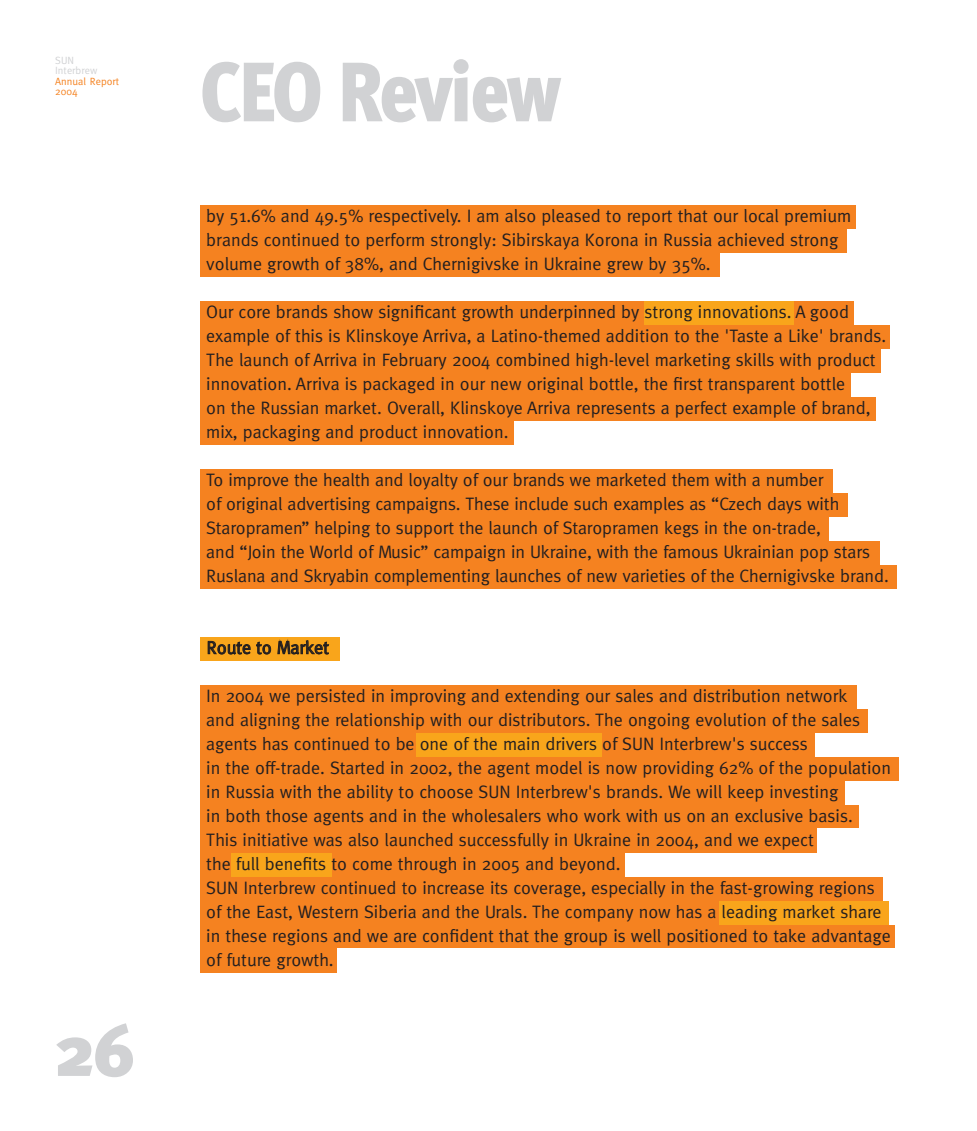
<style>
.page{position:relative;width:977px;height:1131px;background:#fff}
.page>*{position:absolute;margin:0;border:0;box-sizing:border-box;transform-origin:0 0}
.t1{font:900 84px "Meta Cond";letter-spacing:-.025em;color:#d1d2d4}
.t2{font:900 72px "Meta Plus";color:#d1d2d4}
.t3{font:18px/24px "Meta";color:#231f20}
.t4{font:10.5px/10.5px "Meta";color:#f58220}
.t5{font:10.5px/10.5px "Meta";color:#d1d2d4}
</style>
<div class="page">
<div style="left:200px;top:206px;width:724px;height:768px;background:#f58220"></div>
<div style="left:856px;top:206px;width:86px;height:24px;background:#fff"></div>
<div style="left:846px;top:230px;width:96px;height:24px;background:#fff"></div>
<div style="left:720px;top:254px;width:222px;height:24px;background:#fff"></div>
<div style="left:190px;top:278px;width:752px;height:24px;background:#fff"></div>
<div style="left:854px;top:301px;width:88px;height:24px;background:#fff"></div>
<div style="left:644px;top:301px;width:149px;height:24px;background:#f9a51b"></div>
<div style="left:890px;top:325px;width:52px;height:24px;background:#fff"></div>
<div style="left:881px;top:349px;width:61px;height:24px;background:#fff"></div>
<div style="left:851px;top:373px;width:91px;height:24px;background:#fff"></div>
<div style="left:876px;top:397px;width:66px;height:24px;background:#fff"></div>
<div style="left:514px;top:421px;width:428px;height:24px;background:#fff"></div>
<div style="left:189px;top:445px;width:753px;height:24px;background:#fff"></div>
<div style="left:833px;top:469px;width:109px;height:24px;background:#fff"></div>
<div style="left:848px;top:493px;width:94px;height:24px;background:#fff"></div>
<div style="left:829px;top:517px;width:113px;height:24px;background:#fff"></div>
<div style="left:880px;top:541px;width:62px;height:24px;background:#fff"></div>
<div style="left:897px;top:565px;width:45px;height:24px;background:#fff"></div>
<div style="left:175px;top:589px;width:767px;height:48px;background:#fff"></div>
<div style="left:340px;top:632px;width:602px;height:33px;background:#fff"></div>
<div style="left:200px;top:637px;width:140px;height:24px;background:#f9a51b"></div>
<div style="left:175px;top:661px;width:767px;height:24px;background:#fff"></div>
<div style="left:857px;top:675px;width:85px;height:34px;background:#fff"></div>
<div style="left:867px;top:705px;width:75px;height:35px;background:#fff"></div>
<div style="left:814px;top:733px;width:128px;height:24px;background:#fff"></div>
<div style="left:416px;top:733px;width:185px;height:24px;background:#f9a51b"></div>
<div style="left:899px;top:753px;width:43px;height:34px;background:#fff"></div>
<div style="left:845px;top:781px;width:97px;height:24px;background:#fff"></div>
<div style="left:859px;top:799px;width:83px;height:37px;background:#fff"></div>
<div style="left:816px;top:829px;width:126px;height:30px;background:#fff"></div>
<div style="left:625px;top:853px;width:317px;height:24px;background:#fff"></div>
<div style="left:231px;top:853px;width:101px;height:24px;background:#f9a51b"></div>
<div style="left:883px;top:870px;width:59px;height:31px;background:#fff"></div>
<div style="left:889px;top:894px;width:53px;height:31px;background:#fff"></div>
<div style="left:719px;top:901px;width:170px;height:24px;background:#f9a51b"></div>
<div style="left:895px;top:920px;width:47px;height:36px;background:#fff"></div>
<div style="left:337px;top:949px;width:605px;height:34px;background:#fff"></div>
<p class="t5" style="left:55px;top:56px;width:44px">SUN<br>Interbrew</p>
<p class="t4" style="left:55px;top:77px;width:66px">Annual Report<br>2004</p>
<h2 class="t2" style="left:55px;top:1016px;width:81px">26</h2>
<h1 class="t1" style="left:200px;top:54px;width:363px">CEO Review</h1>
<p class="t3" style="left:206px;top:206px;width:646px">by 51.6% and 49.5% respectively. I am also pleased to report that our local premium brands continued to perform strongly: Sibirskaya Korona in Russia achieved strong volume growth of 38%, and Chernigivske in Ukraine grew by 35%.</p>
<p class="t3" style="left:206px;top:302px;width:681px">Our core brands show significant growth underpinned by strong innovations. A good example of this is Klinskoye Arriva, a Latino-themed addition to the 'Taste a Like' brands.<br>The launch of Arriva in February 2004 combined high-level marketing skills with product innovation. Arriva is packaged in our new original bottle, the first transparent bottle<br>on the Russian market. Overall, Klinskoye Arriva represents a perfect example of brand, mix, packaging and product innovation.</p>
<p class="t3" style="left:206px;top:470px;width:684px">To improve the health and loyalty of our brands we marketed them with a number<br>of original advertising campaigns. These include such examples as “Czech days with Staropramen” helping to support the launch of Staropramen kegs in the on-trade,<br>and “Join the World of Music” campaign in Ukraine, with the famous Ukrainian pop stars Ruslana and Skryabin complementing launches of new varieties of the Chernigivske brand.</p>
<p class="t3" style="left:206px;top:637px;width:124px">Route to Market</p>
<p class="t3" style="left:206px;top:686px;width:686px">In 2004 we persisted in improving and extending our sales and distribution network<br>and aligning the relationship with our distributors. The ongoing evolution of the sales agents has continued to be one of the main drivers of SUN Interbrew's success<br>in the o≈-trade. Started in 2002, the agent model is now providing 62% of the population in Russia with the ability to choose SUN Interbrew's brands. We will keep investing<br>in both those agents and in the wholesalers who work with us on an exclusive basis.<br>This initiative was also launched successfully in Ukraine in 2004, and we expect<br>the full benefits to come through in 2005 and beyond.<br>SUN Interbrew continued to increase its coverage, especially in the fast-growing regions of the East, Western Siberia and the Urals. The company now has a leading market share in these regions and we are confident that the group is well positioned to take advantage of future growth.</p>
</div>
